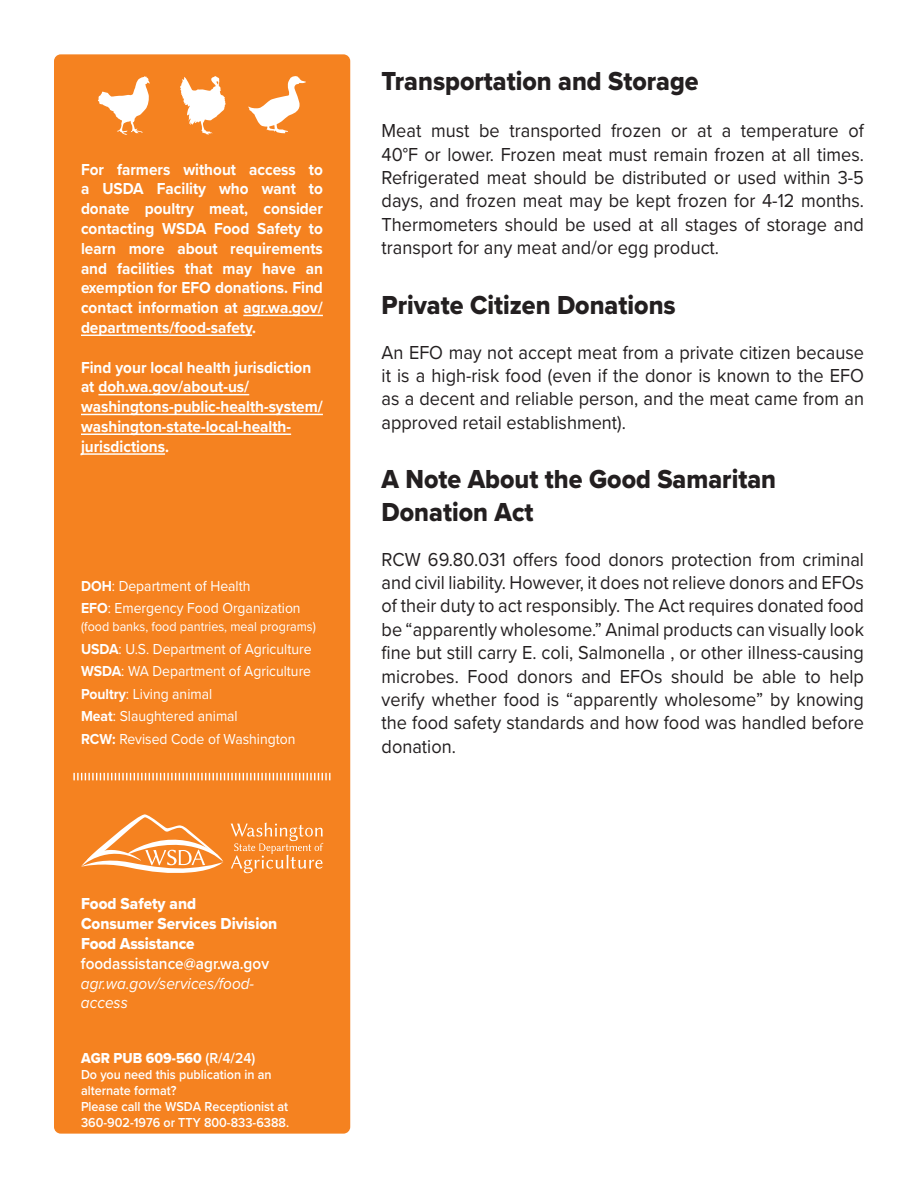
<style>
.page{position:relative;width:918px;height:1188px;background:#fff}
.page>*{position:absolute;margin:0;border:0;box-sizing:border-box;transform-origin:0 0}
.t1{font:27px/32.4px "Proxima Nova Extrabld";color:#231f20;scale:.93 1}
.t2{font:19.5px/23.4px "Proxima Nova";color:#231f20;text-align:justify;scale:.93 1}
.t3{font:700 16.5px/19.8px "Proxima Nova";color:#fff;text-align:justify;scale:.93 1}
.t4{font:16.5px/19.8px "Proxima Nova Extrabld";color:#fff;scale:.93 1}
.t5{font:italic 16.5px/19.8px "Proxima Nova";color:#fff;scale:.93 1}
.t6{font:600 16.5px "Proxima Nova";color:#fff;scale:.93 1}
.t7{font:15px/22.5px "Proxima Nova";color:#fff;scale:.93 1}
.t8{font:15px "Proxima Nova Extrabld";color:#fff;scale:.93 1}
.t9{font:600 13.5px/16px "Proxima Nova";color:#fff;scale:.93 1}
.t10{font:13.5px "Proxima Nova";color:#fff;scale:.93 1}
.s1{font-weight:700}
.s2{font-family:"Proxima Nova";font-weight:600}
</style>
<div class="page">
<div style="left:54px;top:54px;width:296px;height:1080px;background:#f58220;border-radius:7px"></div>
<hr style="left:243px;top:315px;width:80px;height:1px;background:#fff">
<hr style="left:81px;top:335px;width:171px;height:1px;background:#fff">
<hr style="left:98px;top:394px;width:151px;height:1px;background:#fff">
<hr style="left:81px;top:414px;width:242px;height:1px;background:#fff">
<hr style="left:81px;top:434px;width:210px;height:1px;background:#fff">
<hr style="left:81px;top:453px;width:84px;height:2px;background:#fff">
<svg style="left:81px;top:814px;width:142px;height:59px"></svg>
<svg style="left:231px;top:823px;width:92px;height:50px"></svg>
<svg style="left:73px;top:773px;width:257px;height:7px"></svg>
<svg style="left:248px;top:76px;width:58px;height:57px"></svg>
<svg style="left:98px;top:76px;width:52px;height:59px"></svg>
<svg style="left:180px;top:76px;width:46px;height:59px"></svg>
<p class="t3" style="left:81px;top:159px;width:262px">For farmers without access to a USDA Facility who want to donate poultry meat, consider contacting WSDA Food Safety to learn more about requirements and facilities that may have an exemption for EFO donations. Find contact information at agr.wa.gov/ departments/food-safety.</p>
<p class="t3" style="left:81px;top:357px;width:262px;text-align:left">Find your local health jurisdiction at doh.wa.gov/about-us/ washingtons-public-health-system/ washington-state-local-health&shy;jurisdictions.</p>
<p class="t7" style="left:81px;top:574px;width:238px"><span class="s1">DOH</span>: Department of Health<br><span class="s1">EFO</span>: Emergency Food Organization</p>
<p class="t10" style="left:81px;top:617px;width:254px">(food banks, food pantries, meal programs)</p>
<p class="t7" style="left:81px;top:637px;width:249px"><span class="s1">USDA</span>: U.S. Department of Agriculture<br><span class="s1">WSDA</span>: WA Department of Agriculture<br><span class="s1">Poultry</span>: Living animal<br><span class="s1">Meat</span>: Slaughtered animal<br><span class="s1">RCW:</span> Revised Code of Washington</p>
<p class="t4" style="left:81px;top:894px;width:213px">Food Safety and<br>Consumer Services Division<br>Food Assistance</p>
<p class="t6" style="left:81px;top:951px;width:204px">foodassistance@agr.wa.gov</p>
<p class="t5" style="left:81px;top:972px;width:188px">agr.wa.gov/services/food&shy;access</p>
<p class="t8" style="left:81px;top:1047px;width:189px">AGR PUB 609-560 <span class="s2">(R/4/24)</span></p>
<p class="t9" style="left:81px;top:1066px;width:225px">Do you need this publication in an alternate format?<br>Please call the WSDA Receptionist at<br>360-902-1976 or TTY 800-833-6388.</p>
<h1 class="t1" style="left:382px;top:65px;width:342px">Transportation and Storage</h1>
<p class="t2" style="left:382px;top:118px;width:520px">Meat must be transported frozen or at a temperature of 40°F or lower. Frozen meat must remain frozen at all times.<br>Refrigerated meat should be distributed or used within 3-5 days, and frozen meat may be kept frozen for 4-12 months.<br>Thermometers should be used at all stages of storage and transport for any meat and/or egg product.</p>
<h1 class="t1" style="left:382px;top:288px;width:318px">Private Citizen Donations</h1>
<p class="t2" style="left:382px;top:339px;width:520px">An EFO may not accept meat from a private citizen because it is a high-risk food (even if the donor is known to the EFO as a decent and reliable person, and the meat came from an approved retail establishment).</p>
<h1 class="t1" style="left:382px;top:463px;width:426px">A Note About the Good Samaritan<br>Donation Act</h1>
<p class="t2" style="left:382px;top:546px;width:520px">RCW 69.80.031 offers food donors protection from criminal and civil liability. However, it does not relieve donors and EFOs of their duty to act responsibly. The Act requires donated food be “apparently wholesome.” Animal products can visually look fine but still carry E. coli, Salmonella , or other illness-causing microbes. Food donors and EFOs should be able to help verify whether food is “apparently wholesome” by knowing the food safety standards and how food was handled before donation.</p>
</div>
